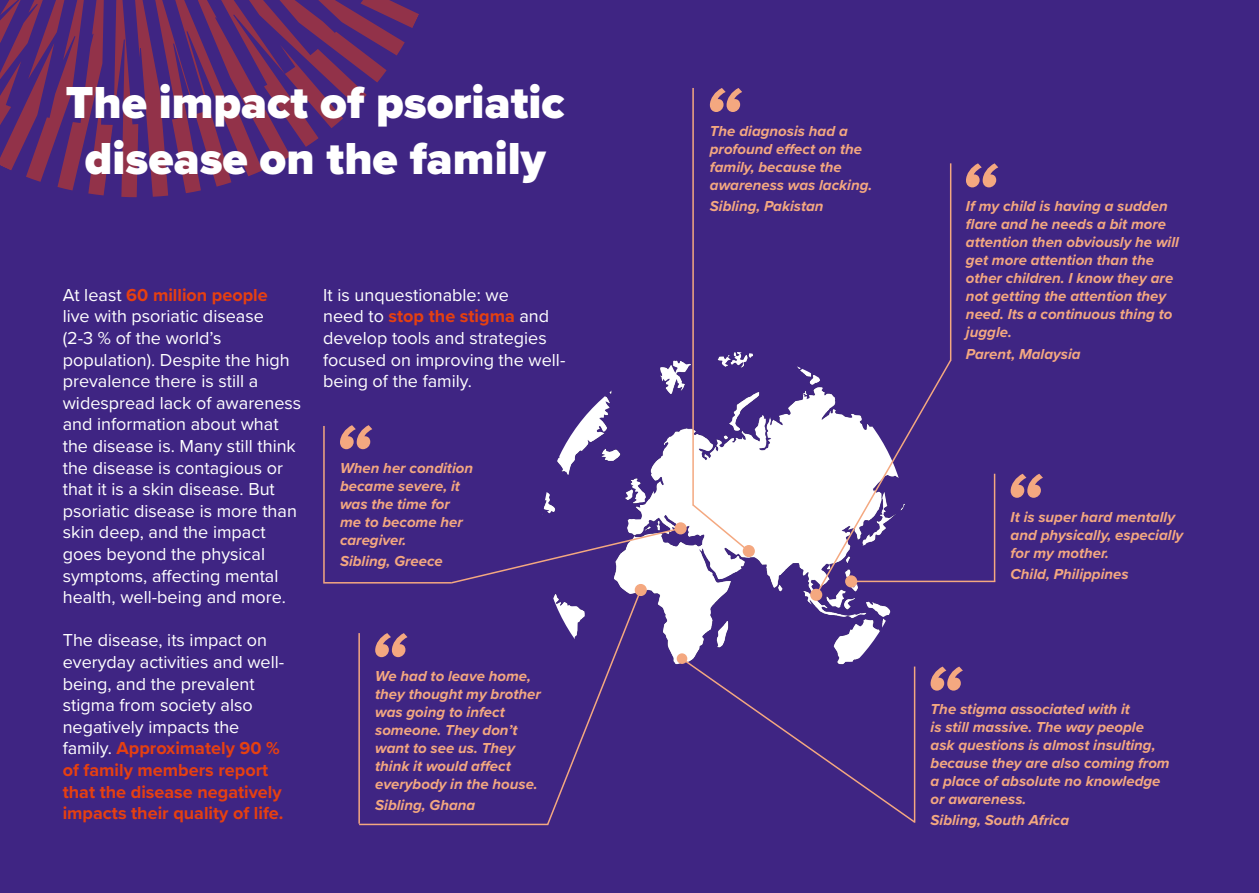
<style>
.page{position:relative;width:1259px;height:893px;background:#3f2583}
.page>*{position:absolute;margin:0;border:0;box-sizing:border-box;transform-origin:0 0}
.t1{font:900 46.5px "Proxima Nova";color:#fff}
.Paragraph_Style_1{font:18px/21.6px "Proxima Nova";color:#fff}
.t2{font:italic 700 15px/18px "Proxima Nova";color:#f4a880}
.s1{font-weight:700;color:#e64010}
</style>
<div class="page">
<svg style="left:710px;top:88px;width:32px;height:24px"></svg>
<svg style="left:0;top:0;width:419px;height:197px"></svg>
<hr style="left:692px;top:88px;width:2px;height:417px;background:#f4a880">
<hr style="left:950px;top:163px;width:1px;height:197px;background:#f4a880">
<svg style="left:966px;top:163px;width:32px;height:24px"></svg>
<hr style="left:994px;top:474px;width:1px;height:107px;background:#f4a880">
<svg style="left:1010px;top:474px;width:33px;height:24px"></svg>
<hr style="left:323px;top:426px;width:2px;height:156px;background:#f4a880">
<hr style="left:323px;top:582px;width:129px;height:2px;background:#f4a880">
<svg style="left:340px;top:425px;width:32px;height:24px"></svg>
<hr style="left:358px;top:633px;width:2px;height:191px;background:#f4a880">
<hr style="left:359px;top:824px;width:189px;height:1px;background:#f4a880">
<svg style="left:375px;top:633px;width:32px;height:24px"></svg>
<svg style="left:450px;top:358px;width:513px;height:468px"></svg>
<hr style="left:851px;top:581px;width:144px;height:1px;background:#f4a880">
<p class="t1" style="left:66px;top:68px;width:500px">The impact of psoriatic</p>
<p class="t1" style="left:85px;top:124px;width:462px">disease on the family</p>
<p class="Paragraph_Style_1" style="left:63px;top:283px;width:240px">At least <span class="s1">60 million people<br></span>live with psoriatic disease<br>(2-3 % of the world’s population). Despite the high prevalence there is still a widespread lack of awareness and information about what the disease is. Many still think the disease is contagious or that it is a skin disease. But psoriatic disease is more than skin deep, and the impact goes beyond the physical symptoms, affecting mental health, well-being and more.</p>
<p class="Paragraph_Style_1" style="left:63px;top:629px;width:223px">The disease, its impact on everyday activities and well&shy;being, and the prevalent stigma from society also negatively impacts the family. <span class="s1">Approximately 90 % of family members report that the disease negatively impacts their quality of life.</span></p>
<p class="Paragraph_Style_1" style="left:323px;top:283px;width:244px">It is unquestionable: we<br>need to <span class="s1">stop the stigma</span> and develop tools and strategies focused on improving the well&shy;being of the family.</p>
<p class="t2" style="left:340px;top:459px;width:135px">When her condition became severe, it was the time for me to become her caregiver.</p>
<p class="t2" style="left:340px;top:552px;width:104px">Sibling, Greece</p>
<p class="t2" style="left:375px;top:667px;width:167px">We had to leave home, they thought my brother was going to infect someone. They don’t want to see us. They think it would affect everybody in the house.</p>
<p class="t2" style="left:375px;top:796px;width:102px">Sibling, Ghana</p>
<p class="t2" style="left:710px;top:122px;width:164px">The diagnosis had a profound effect on the family, because the awareness was lacking.</p>
<p class="t2" style="left:710px;top:197px;width:115px">Sibling, Pakistan</p>
<p class="t2" style="left:966px;top:197px;width:214px">If my child is having a sudden flare and he needs a bit more attention then obviously he will get more attention than the other children. I know they are not getting the attention they need. Its a continuous thing to juggle.</p>
<p class="t2" style="left:966px;top:345px;width:116px">Parent, Malaysia</p>
<p class="t2" style="left:1010px;top:507px;width:174px">It is super hard mentally and physically, especially for my mother.</p>
<p class="t2" style="left:1010px;top:565px;width:119px">Child, Philippines</p>
<p class="t2" style="left:930px;top:700px;width:241px">The stigma associated with it<br>is still massive. The way people ask questions is almost insulting, because they are also coming from a place of absolute no knowledge or awareness.</p>
<p class="t2" style="left:930px;top:811px;width:140px">Sibling, South Africa</p>
</div>
